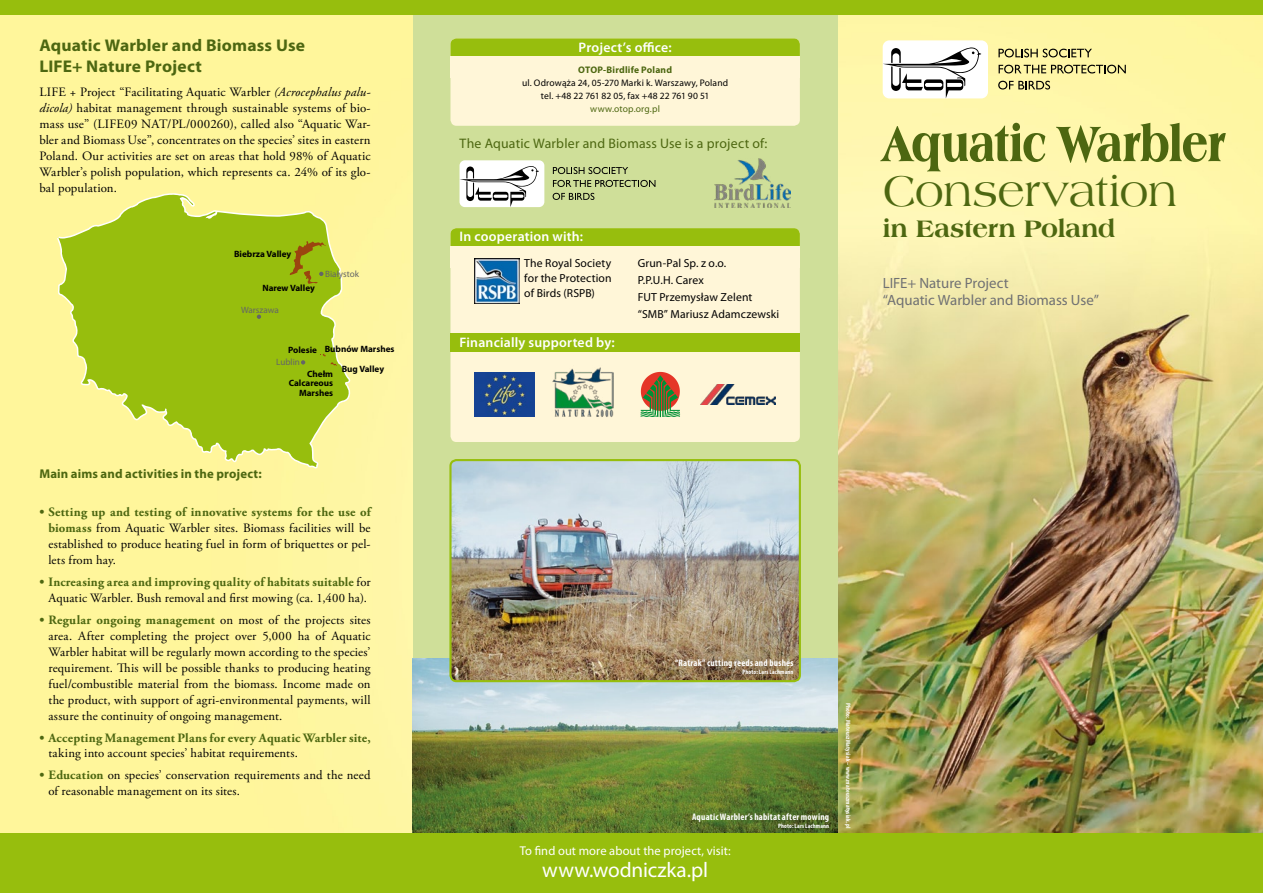
<style>
.page{position:relative;width:1263px;height:893px;background:#fff}
.page>*{position:absolute;margin:0;border:0;box-sizing:border-box;transform-origin:0 0}
.t1{font:52.5px "Americana X Bd Cn EU";letter-spacing:-.01em;color:#4d6711}
.t2{font:45px "Americana EU";letter-spacing:-.01em;color:#4d6711}
.t3{font:25.5px "Americana X Bd EU";letter-spacing:-.005em;color:#4d6711}
.t4{font:21.3px "Myriad Pro";letter-spacing:-.005em;color:#fff}
.t5{font:700 16.95px/20.4px "Myriad Pro";letter-spacing:.01em;color:#4d6711}
.t6{font:14.85px/17.9px "Myriad Pro";color:#707173}
.t7{font:600 13.8px "Myriad Pro";letter-spacing:.015em;color:#fff}
.t8{font:13.8px "Myriad Pro";letter-spacing:.015em;color:#4d6711}
.t9{font:12.75px/15.9px "Adobe Garamond Pro";letter-spacing:.01em;color:#000;text-align:justify}
.t10{font:700 12.75px "Adobe Garamond Pro";letter-spacing:.015em;color:#4d6711}
.t11{font:12.75px "Myriad Pro";letter-spacing:.01em;color:#fff}
.t12{font:700 12.75px "Myriad Pro";letter-spacing:.01em;color:#4d6711}
.t13{font:11.7px/17px "Myriad Pro";letter-spacing:.01em;color:#000;text-align:justify}
.t14{font:9.6px/12.8px "Myriad Pro";letter-spacing:.015em;color:#000;text-align:center}
.t15{font:700 condensed 9.6px "Myriad Pro";letter-spacing:.02em;color:#fff}
.t16{font:700 9.6px "Myriad Pro";letter-spacing:.02em;color:#4d6711}
.t17{font:9.6px "Myriad Pro";letter-spacing:.02em;color:#4d6711}
.t18{font:700 9.15px/9.1px "Myriad Pro";color:#000;text-align:right}
.t19{font:9.15px "Myriad Pro";color:#646567}
.t20{font:700 condensed 6.3px "Myriad Pro";letter-spacing:.025em;color:#fff}
.s1{font-style:italic}
.s2{font-weight:700;color:#4d6711}
</style>
<div class="page">
<img style="left:0;top:14px;width:1263px;height:819px">
<div style="left:413px;top:0;width:424px;height:885px;background:#cfdf99"></div>
<img style="left:413px;top:659px;width:424px;height:174px">
<img style="left:450px;top:462px;width:350px;height:219px">
<div style="left:449px;top:459px;width:352px;height:223px;border:2px solid #97be0d;border-radius:6px"></div>
<div style="left:450px;top:38px;width:350px;height:88px;background:#fff6d8;border-radius:6px"></div>
<div style="left:450px;top:228px;width:350px;height:214px;background:#fff6d8;border-radius:6px"></div>
<div style="left:450px;top:228px;width:350px;height:36px;background:#97be0d;border-radius:6px"></div>
<div style="left:450px;top:38px;width:350px;height:37px;background:#97be0d;border-radius:6px"></div>
<div style="left:450px;top:246px;width:350px;height:21px;background:#fff6d8"></div>
<div style="left:450px;top:57px;width:350px;height:21px;background:#fff6d8"></div>
<div style="left:450px;top:334px;width:350px;height:18px;background:#97be0d"></div>
<svg style="left:57px;top:193px;width:295px;height:275px;background:#b7cf3c"></svg>
<svg style="left:320px;top:354px;width:20px;height:12px"></svg>
<svg style="left:257px;top:315px;width:4px;height:4px"></svg>
<svg style="left:289px;top:241px;width:37px;height:43px;background:#97a20e"></svg>
<svg style="left:301px;top:360px;width:4px;height:5px"></svg>
<img style="left:714px;top:159px;width:77px;height:48px">
<img style="left:475px;top:258px;width:45px;height:45px">
<img style="left:552px;top:367px;width:61px;height:50px">
<img style="left:475px;top:373px;width:60px;height:43px">
<svg style="left:640px;top:372px;width:40px;height:45px"></svg>
<img style="left:700px;top:384px;width:76px;height:21px">
<div style="left:0;top:0;width:1263px;height:14px;background:#97be0d"></div>
<div style="left:0;top:833px;width:1263px;height:60px;background:#97be0d"></div>
<div style="left:459px;top:160px;width:85px;height:47px;background:#fff;border-radius:5px"></div>
<svg style="left:459px;top:166px;width:80px;height:41px"></svg>
<svg style="left:553px;top:167px;width:75px;height:7px"></svg>
<svg style="left:553px;top:180px;width:102px;height:7px"></svg>
<svg style="left:553px;top:193px;width:41px;height:7px"></svg>
<div style="left:883px;top:40px;width:105px;height:58px;background:#fff;border-radius:7px"></div>
<svg style="left:883px;top:47px;width:98px;height:51px"></svg>
<svg style="left:998px;top:49px;width:94px;height:8px"></svg>
<svg style="left:998px;top:65px;width:128px;height:8px"></svg>
<svg style="left:998px;top:81px;width:52px;height:9px"></svg>
<h3 class="t5" style="left:39px;top:35px;width:267px">Aquatic Warbler and Biomass Use<br>LIFE+ Nature Project</h3>
<p class="t9" style="left:39px;top:84px;width:333px">LIFE + Project “Facilitating Aquatic Warbler <span class="s1">(Acrocephalus palu&shy;dicola)</span> habitat management through sustainable systems of bio&shy;mass use” (LIFE09 NAT/PL/000260), called also “Aquatic War&shy;bler and Biomass Use”, concentrates on the species’ sites in eastern Poland. Our activities are set on areas that hold 98% of Aquatic Warbler’s polish population, which represents ca. 24% of its glo&shy;bal population.</p>
<p class="t18" style="left:234px;top:249px;width:59px">Biebrza Valley</p>
<p class="t18" style="left:262px;top:283px;width:54px">Narew Valley</p>
<p class="t19" style="left:241px;top:304px;width:39px">Warszawa</p>
<p class="t19" style="left:325px;top:268px;width:35px">Białystok</p>
<p class="t18" style="left:325px;top:344px;width:71px">Bubnów Marshes</p>
<p class="t18" style="left:289px;top:369px;width:46px">Chełm<br>Calcareous<br>Marshes</p>
<p class="t18" style="left:288px;top:345px;width:30px">Polesie</p>
<p class="t19" style="left:276px;top:356px;width:25px">Lublin</p>
<p class="t18" style="left:342px;top:364px;width:44px">Bug Valley</p>
<p class="t12" style="left:39px;top:466px;width:224px">Main aims and activities in the project:</p>
<p class="t9" style="left:48px;top:505px;width:324px;text-indent:-9px"><span class="s2">• Setting up and testing of innovative systems for the use of biomass</span> from Aquatic Warbler sites. Biomass facilities will be established to produce heating fuel in form of briquettes or pel&shy;lets from hay.</p>
<p class="t9" style="left:39px;top:574px;width:333px;text-align:center"><span class="s2">• Increasing area and improving quality of habitats suitable</span> for<br>Aquatic Warbler. Bush removal and first mowing (ca. 1,400 ha).</p>
<p class="t9" style="left:48px;top:612px;width:324px;text-indent:-9px"><span class="s2">• Regular ongoing management</span> on most of the projects sites area. After completing the project over 5,000 ha of Aquatic Warbler habitat will be regularly mown according to the species’ requirement. This will be possible thanks to producing heating fuel/combustible material from the biomass. Income made on the product, with support of agri-environmental payments, will assure the continuity of ongoing management.</p>
<p class="t10" style="left:39px;top:730px;width:333px">• Accepting Management Plans for every Aquatic Warbler site,</p>
<p class="t9" style="left:48px;top:746px;width:251px">taking into account species’ habitat requirements.</p>
<p class="t9" style="left:48px;top:768px;width:324px;text-indent:-9px"><span class="s2">• Education</span> on species’ conservation requirements and the need of reasonable management on its sites.</p>
<p class="t7" style="left:579px;top:38px;width:95px">Project’s office:</p>
<p class="t16" style="left:578px;top:64px;width:95px">OTOP-Birdlife Poland</p>
<p class="t14" style="left:522px;top:76px;width:208px">ul. Odrowąża 24, 05-270 Marki k. Warszawy, Poland tel. +48 22 761 82 05, fax +48 22 761 90 51</p>
<p class="t17" style="left:590px;top:102px;width:71px">www.otop.org.pl</p>
<p class="t8" style="left:459px;top:135px;width:309px">The Aquatic Warbler and Biomass Use is a project of:</p>
<p class="t7" style="left:459px;top:228px;width:125px">In cooperation with:</p>
<p class="t13" style="left:524px;top:256px;width:89px;line-height:14.9px">The Royal Society for the Protection of Birds (RSPB)</p>
<p class="t13" style="left:638px;top:254px;width:143px;text-align:left">Grun-Pal Sp. z o.o.<br>P.P.U.H. Carex<br>FUT Przemysław Zelent “SMB” Mariusz Adamczewski</p>
<p class="t7" style="left:459px;top:333px;width:157px">Financially supported by:</p>
<h1 class="t1" style="left:883px;top:111px;width:344px">Aquatic Warbler</h1>
<h2 class="t2" style="left:883px;top:165px;width:296px">Conservation</h2>
<h3 class="t3" style="left:883px;top:213px;width:234px">in Eastern Poland</h3>
<p class="t6" style="left:883px;top:273px;width:218px">LIFE+ Nature Project<br>“Aquatic Warbler and Biomass Use”</p>
<p class="t15" style="left:675px;top:657px;width:120px">“Ratrak” cutting reeds and bushes</p>
<p class="t20" style="left:742px;top:668px;width:52px">Photo: Lars Lachmann</p>
<p class="t15" style="left:692px;top:811px;width:139px">Aquatic Warbler’s habitat after mowing</p>
<p class="t20" style="left:778px;top:821px;width:52px">Photo: Lars Lachmann</p>
<p class="t11" style="left:520px;top:843px;width:212px">To find out more about the project, visit:</p>
<h3 class="t4" style="left:542px;top:857px;width:167px">www.wodniczka.pl</h3>
<p class="t20" style="left:852px;top:703px;width:126px;rotate:90deg">Photo: Mateusz Matysiak – www.mateuszmatysiak.pl</p>
</div>
